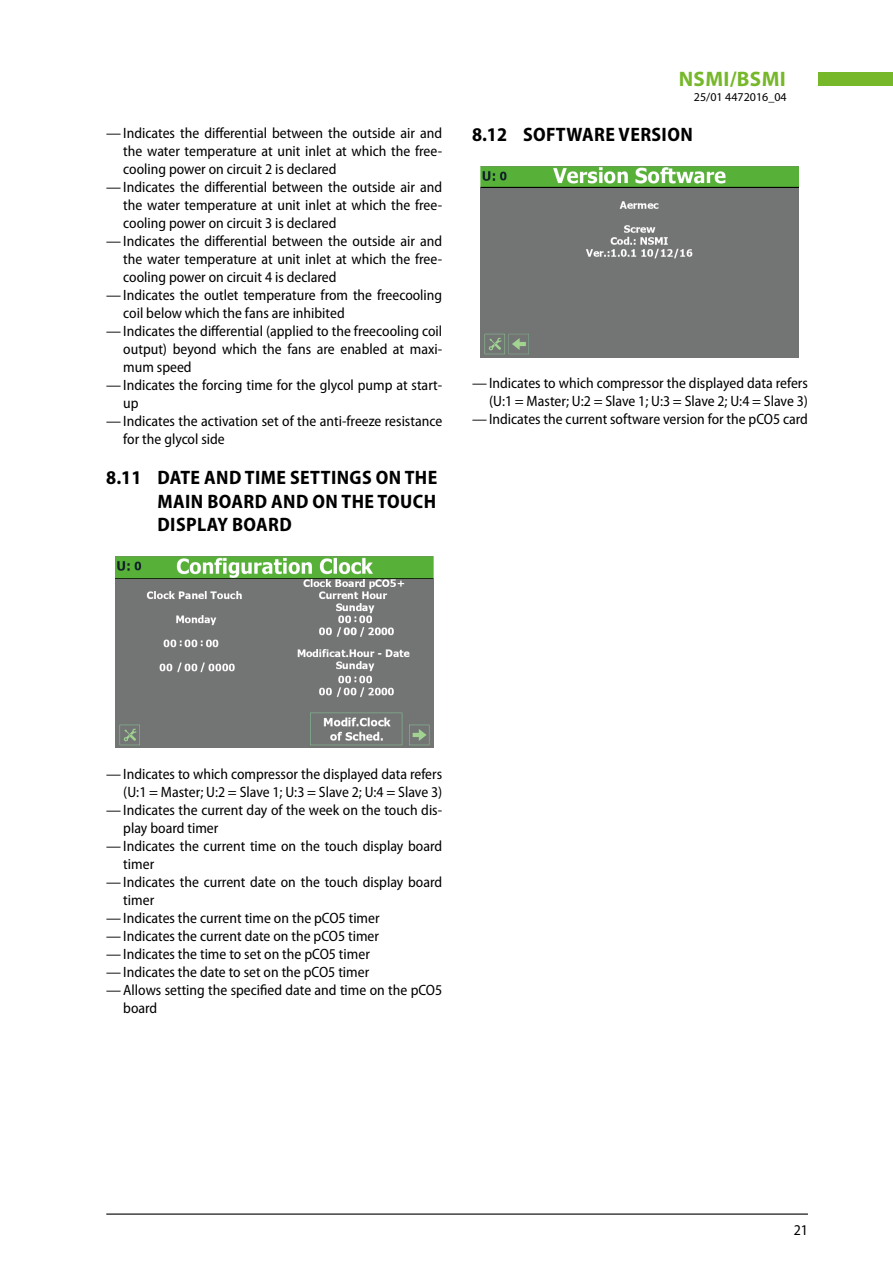
<style>
.page{position:relative;width:893px;height:1263px;background:#fff}
.page>*{position:absolute;margin:0;border:0;box-sizing:border-box;transform-origin:0 0}
.t1{font:700 21px "Myriad Pro";letter-spacing:.02em;color:#76b82a}
.t2{font:700 semi-condensed 19.5px/23.4px "Myriad Pro";letter-spacing:.02em;color:#000;text-align:justify}
.t3{font:semi-condensed 15px/18px "Myriad Pro";color:#000;text-align:right}
.t4{font:12px "Myriad Pro";color:#000}
</style>
<div class="page">
<hr style="left:106px;top:1213px;width:702px;height:1px;background:#000">
<div style="left:819px;top:72px;width:74px;height:14px;background:#76b82a"></div>
<img style="left:115px;top:579px;width:318px;height:169px">
<img style="left:115px;top:557px;width:319px;height:22px">
<div style="left:480px;top:187px;width:319px;height:171px;background:#737474"></div>
<img style="left:480px;top:166px;width:319px;height:21px">
<p class="t3" style="left:106px;top:123px;width:337px">—Indicates the differential between the outside air and</p>
<p class="t3" style="left:123px;top:141px;width:320px">the water temperature at unit inlet at which the free-</p>
<p class="t3" style="left:123px;top:159px;width:215px">cooling power on circuit 2 is declared</p>
<p class="t3" style="left:106px;top:177px;width:337px">—Indicates the differential between the outside air and</p>
<p class="t3" style="left:123px;top:195px;width:320px">the water temperature at unit inlet at which the free-</p>
<p class="t3" style="left:123px;top:213px;width:215px">cooling power on circuit 3 is declared</p>
<p class="t3" style="left:106px;top:231px;width:337px">—Indicates the differential between the outside air and</p>
<p class="t3" style="left:123px;top:249px;width:320px">the water temperature at unit inlet at which the free-</p>
<p class="t3" style="left:123px;top:267px;width:215px">cooling power on circuit 4 is declared</p>
<p class="t3" style="left:106px;top:285px;width:337px">—Indicates the outlet temperature from the freecooling</p>
<p class="t3" style="left:123px;top:303px;width:223px">coil below which the fans are inhibited</p>
<p class="t3" style="left:106px;top:321px;width:337px">—Indicates the differential (applied to the freecooling coil</p>
<p class="t3" style="left:123px;top:339px;width:320px">output) beyond which the fans are enabled at maxi-</p>
<p class="t3" style="left:123px;top:357px;width:70px">mum speed</p>
<p class="t3" style="left:106px;top:375px;width:337px">—Indicates the forcing time for the glycol pump at start-</p>
<p class="t3" style="left:123px;top:393px;width:17px">up</p>
<p class="t3" style="left:106px;top:411px;width:337px">—Indicates the activation set of the anti-freeze resistance</p>
<p class="t3" style="left:123px;top:429px;width:103px">for the glycol side</p>
<h2 class="t2" style="left:158px;top:465px;width:281px;text-indent:-51px">8.11 DATE AND TIME SETTINGS ON THE MAIN BOARD AND ON THE TOUCH DISPLAY BOARD</h2>
<h1 class="t1" style="left:679px;top:66px;width:109px">NSMI/BSMI</h1>
<p class="t4" style="left:694px;top:89px;width:94px">25/01 4472016_04</p>
<h2 class="t2" style="left:472px;top:122px;width:222px">8.12 SOFTWARE VERSION</h2>
<p class="t3" style="left:472px;top:374px;width:337px">—Indicates to which compressor the displayed data refers (U:1 = Master; U:2 = Slave 1; U:3 = Slave 2; U:4 = Slave 3) —Indicates the current software version for the pCO5 card</p>
<p class="t3" style="left:106px;top:764px;width:337px">—Indicates to which compressor the displayed data refers</p>
<p class="t3" style="left:123px;top:782px;width:320px">(U:1 = Master; U:2 = Slave 1; U:3 = Slave 2; U:4 = Slave 3)</p>
<p class="t3" style="left:106px;top:800px;width:337px">—Indicates the current day of the week on the touch dis-</p>
<p class="t3" style="left:123px;top:818px;width:97px">play board timer</p>
<p class="t3" style="left:106px;top:836px;width:337px">—Indicates the current time on the touch display board</p>
<p class="t3" style="left:123px;top:854px;width:32px">timer</p>
<p class="t3" style="left:106px;top:872px;width:337px">—Indicates the current date on the touch display board</p>
<p class="t3" style="left:123px;top:890px;width:32px">timer</p>
<p class="t3" style="left:106px;top:908px;width:275px">—Indicates the current time on the pCO5 timer</p>
<p class="t3" style="left:106px;top:926px;width:274px">—Indicates the current date on the pCO5 timer</p>
<p class="t3" style="left:106px;top:944px;width:265px">—Indicates the time to set on the pCO5 timer</p>
<p class="t3" style="left:106px;top:962px;width:264px">—Indicates the date to set on the pCO5 timer</p>
<p class="t3" style="left:106px;top:980px;width:337px">—Allows setting the specified date and time on the pCO5</p>
<p class="t3" style="left:123px;top:998px;width:36px">board</p>
<p class="t3" style="left:794px;top:1220px;width:16px">21</p>
</div>
